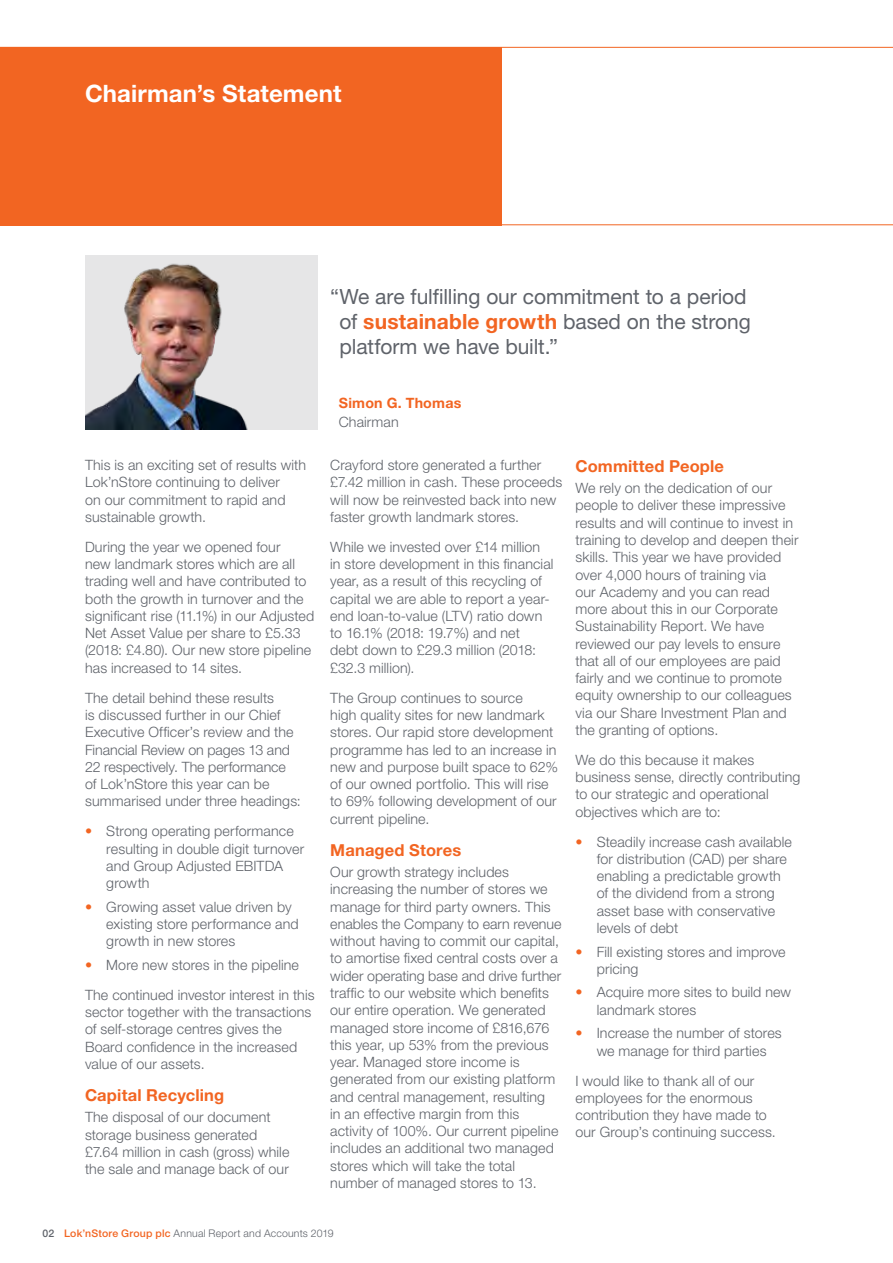
<style>
.page{position:relative;width:893px;height:1263px;background:#fff}
.page>*{position:absolute;margin:0;border:0;box-sizing:border-box;transform-origin:0 0}
.t1{font:700 24px "Helvetica Neue LT Std";letter-spacing:.005em;color:#fff}
.t2{font:21px/24.8px "Helvetica Neue LT Std";letter-spacing:-.005em;color:#5f636a}
.t3{font:700 16.5px "Helvetica Neue LT Std";letter-spacing:.01em;color:#f26522}
.t4{font:300 14.25px/17.2px "Helvetica Neue LT Std";letter-spacing:.01em;color:#5f636a}
.t5{font:700 14.25px "Helvetica Neue LT Std";letter-spacing:.015em;color:#f26522}
.t6{font:300 10.5px "Helvetica Neue LT Std";letter-spacing:.02em;color:#5f636a}
.s1{color:#f26522}
.s2{font-weight:700;color:#f26522}
.s3{font-weight:500}
.s4{font-weight:500;color:#f26522}
</style>
<div class="page">
<svg style="left:502px;top:47px;width:391px;height:178px"></svg>
<div style="left:0;top:47px;width:502px;height:178px;background:#f26522"></div>
<div style="left:85px;top:255px;width:232px;height:174px;background:#e6e6e7"></div>
<img style="left:85px;top:263px;width:163px;height:166px">
<h1 class="t1" style="left:85px;top:79px;width:258px">Chairman’s Statement</h1>
<p class="t4" style="left:85px;top:456px;width:222px">This is an exciting set of results with<br>Lok’nStore continuing to deliver<br>on our commitment to rapid and sustainable growth.</p>
<p class="t4" style="left:85px;top:538px;width:231px">During the year we opened four<br>new landmark stores which are all trading well and have contributed to both the growth in turnover and the significant rise (11.1%) in our Adjusted Net Asset Value per share to £5.33 (2018: £4.80). Our new store pipeline has increased to 14 sites.</p>
<p class="t4" style="left:85px;top:689px;width:217px">The detail behind these results<br>is discussed further in our Chief<br>Executive Officer’s review and the<br>Financial Review on pages 13 and<br>22 respectively. The performance of Lok’nStore this year can be summarised under three headings:</p>
<p class="t4" style="left:106px;top:822px;width:199px;text-indent:-21px"><span class="s1">•</span> Strong operating performance resulting in double digit turnover and Group Adjusted EBITDA growth</p>
<p class="t4" style="left:106px;top:898px;width:194px;text-indent:-21px"><span class="s1">•</span> Growing asset value driven by existing store performance and growth in new stores</p>
<p class="t4" style="left:85px;top:949px;width:231px;line-height:30px"><span class="s1">•</span> More new stores in the pipeline<br>The continued investor interest in this</p>
<p class="t4" style="left:85px;top:1003px;width:228px">sector together with the transactions of self-storage centres gives the<br>Board confidence in the increased value of our assets.</p>
<p class="t3" style="left:85px;top:1085px;width:141px">Capital Recycling</p>
<p class="t4" style="left:85px;top:1108px;width:206px">The disposal of our document storage business generated £7.64 million in cash (gross) while the sale and manage back of our</p>
<h2 class="t2" style="left:339px;top:284px;width:413px;text-indent:-9px">“We are fulfilling our commitment to a period of <span class="s2">sustainable growth</span> based on the strong platform we have built.”</h2>
<p class="t5" style="left:339px;top:394px;width:124px">Simon G. Thomas</p>
<p class="t4" style="left:339px;top:413px;width:62px">Chairman</p>
<p class="t4" style="left:330px;top:456px;width:233px">Crayford store generated a further £7.42 million in cash. These proceeds will now be reinvested back into new faster growth landmark stores.</p>
<p class="t4" style="left:330px;top:538px;width:225px">While we invested over £14 million in store development in this financial year, as a result of this recycling of capital we are able to report a year&shy;end loan-to-value (LTV) ratio down to 16.1% (2018: 19.7%) and net<br>debt down to £29.3 million (2018: £32.3 million).</p>
<p class="t4" style="left:330px;top:689px;width:229px">The Group continues to source<br>high quality sites for new landmark stores. Our rapid store development programme has led to an increase in new and purpose built space to 62% of our owned portfolio. This will rise to 69% following development of our current pipeline.</p>
<p class="t3" style="left:330px;top:839px;width:133px">Managed Stores</p>
<p class="t4" style="left:330px;top:863px;width:233px">Our growth strategy includes increasing the number of stores we manage for third party owners. This enables the Company to earn revenue without having to commit our capital, to amortise fixed central costs over a wider operating base and drive further traffic to our website which benefits our entire operation. We generated managed store income of £816,676 this year, up 53% from the previous year. Managed store income is generated from our existing platform and central management, resulting<br>in an effective margin from this activity of 100%. Our current pipeline includes an additional two managed stores which will take the total number of managed stores to 13.</p>
<p class="t3" style="left:575px;top:456px;width:150px">Committed People</p>
<p class="t4" style="left:575px;top:479px;width:225px">We rely on the dedication of our people to deliver these impressive results and will continue to invest in training to develop and deepen their skills. This year we have provided over 4,000 hours of training via<br>our Academy and you can read more about this in our Corporate<br>Sustainability Report. We have reviewed our pay levels to ensure that all of our employees are paid fairly and we continue to promote equity ownership to our colleagues via our Share Investment Plan and the granting of options.</p>
<p class="t4" style="left:575px;top:751px;width:227px">We do this because it makes business sense, directly contributing to our strategic and operational objectives which are to:</p>
<p class="t4" style="left:597px;top:833px;width:197px;text-indent:-21px"><span class="s1">•</span> Steadily increase cash available for distribution (CAD) per share enabling a predictable growth of the dividend from a strong asset base with conservative levels of debt</p>
<p class="t4" style="left:597px;top:942px;width:190px;text-indent:-21px"><span class="s1">•</span> Fill existing stores and improve pricing</p>
<p class="t4" style="left:597px;top:983px;width:196px;text-indent:-21px"><span class="s1">•</span> Acquire more sites to build new landmark stores</p>
<p class="t4" style="left:575px;top:1024px;width:208px;text-align:center"><span class="s1">•</span> Increase the number of stores we manage for third parties</p>
<p class="t4" style="left:575px;top:1071px;width:202px">I would like to thank all of our employees for the enormous contribution they have made to our Group’s continuing success.</p>
<p class="t6" style="left:43px;top:1226px;width:293px"><span class="s3">02</span> <span class="s4">Lok’nStore Group plc</span> Annual Report and Accounts 2019</p>
</div>
